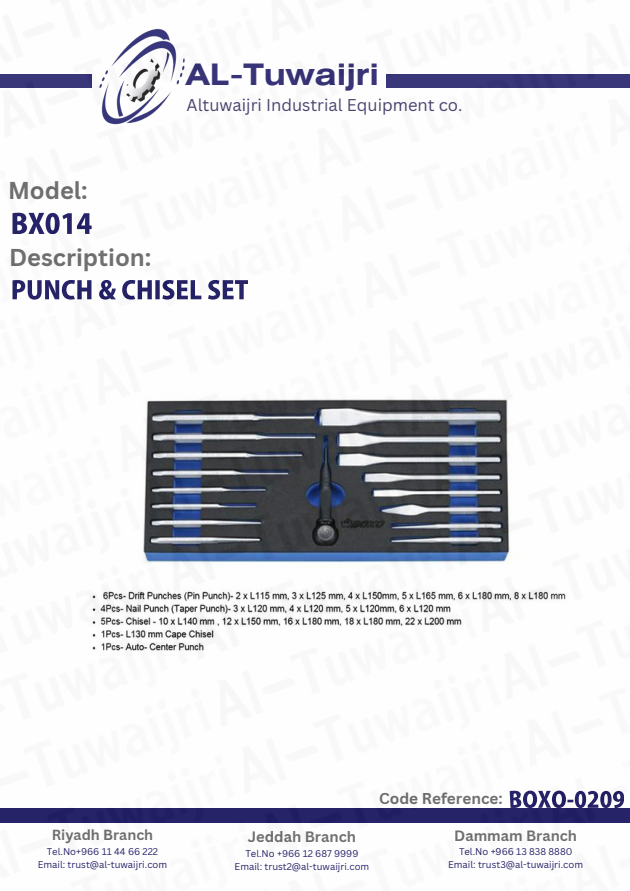
<style>
.page{position:relative;width:630px;height:891px;background:#fff}
.page>*{position:absolute;margin:0;border:0;box-sizing:border-box;transform-origin:0 0}
.t1{font:700 29.6px "Helios Ext";color:#2f2b71}
.t2{font:700 23.6px "Canva Sans";color:#6a6a6a}
.t3{font:16.8px "Canva Sans";color:#413d69}
.t4{font:700 15.2px "Canva Sans";color:#6a6a6a}
.t5{font:700 14.8px "Canva Sans";color:#6a6a6a}
.t6{font:700 14.4px "Canva Sans";color:#6a6a6a}
.t7{font:9.6px "Canva Sans";color:#1c1962}
</style>
<div class="page">
<img style="left:0;top:28px;width:630px;height:795px">
<h4 class="t2" style="left:8px;top:174px;width:81px">Model:</h4>
<h2 class="t2" style="left:9px;top:241px;width:144px">Description:</h2>
<p class="t1" style="left:186px;top:63px;width:195px">AL-Tuwaijri</p>
<h1 class="t3" style="left:187px;top:93px;width:278px">Altuwaijri Industrial Equipment co.</h1>
<h2 class="t6" style="left:52px;top:825px;width:103px">Riyadh Branch</h2>
<p class="t7" style="left:47px;top:845px;width:113px">Tel.No+966 11 44 66 222</p>
<h3 class="t7" style="left:38px;top:858px;width:131px">Email: trust@al-tuwaijri.com</h3>
<p class="t5" style="left:248px;top:827px;width:110px">Jeddah Branch</p>
<p class="t7" style="left:245px;top:846px;width:115px">Tel.No +966 12 687 9999</p>
<p class="t7" style="left:235px;top:859px;width:136px">Email: trust2@al-tuwaijri.com</p>
<p class="t4" style="left:379px;top:788px;width:125px">Code Reference:</p>
<p class="t6" style="left:454px;top:826px;width:124px">Dammam Branch</p>
<p class="t7" style="left:459px;top:845px;width:115px">Tel.No +966 13 838 8880</p>
<p class="t7" style="left:448px;top:858px;width:136px">Email: trust3@al-tuwaijri.com</p>
</div>
